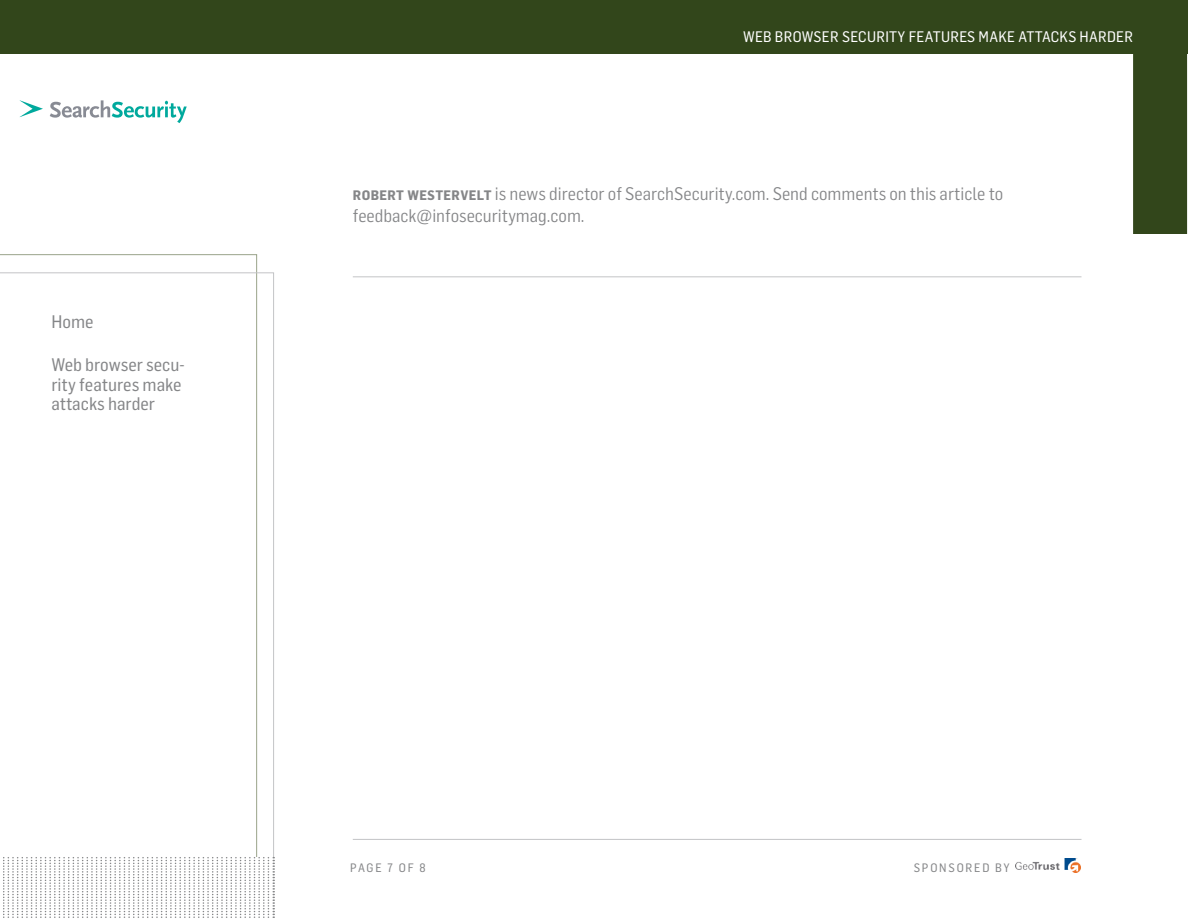
<style>
.page{position:relative;width:1188px;height:918px;background:#fff}
.page>*{position:absolute;margin:0;border:0;box-sizing:border-box;transform-origin:0 0}
.Author_Bio{font:17.85px/22.5px "Flama Semicondensed";color:#858688}
.t1{font:17.85px/19.5px "Flama Semicondensed Basic";color:#858688}
.t2{font:15px "Flama Semicondensed Basic";letter-spacing:.02em;color:#fff}
.t3{font:12px "Flama Semicondensed Basic";letter-spacing:.15em;color:#858688}
.s1{font-weight:700;font-size:13.5px}
</style>
<div class="page">
<svg style="left:0;top:272px;width:274px;height:585px"></svg>
<hr style="left:353px;top:839px;width:728px;height:1px;background:#c3c4c6">
<img style="left:1016px;top:859px;width:65px;height:14px">
<div style="left:1133px;top:0;width:54px;height:234px;background:#32461b"></div>
<div style="left:0;top:0;width:1188px;height:54px;background:#32461b"></div>
<svg style="left:3px;top:857px;width:271px;height:61px"></svg>
<svg style="left:20px;top:100px;width:23px;height:17px"></svg>
<svg style="left:50px;top:100px;width:137px;height:23px"></svg>
<hr style="left:353px;top:276px;width:728px;height:1px;background:#c3c4c6">
<p class="t1" style="left:51px;top:311px;width:44px">Home</p>
<p class="t1" style="left:51px;top:354px;width:135px">Web browser secu&shy;rity features make attacks harder</p>
<p class="t2" style="left:743px;top:27px;width:392px">WEB BROWSER SECURITY FEATURES MAKE ATTACKS HARDER</p>
<p class="Author_Bio" style="left:353px;top:182px;width:652px"><span class="s1">ROBERT WESTERVELT</span> is news director of SearchSecurity.com. Send comments on this article to feedback@infosecuritymag.com.</p>
<p class="t3" style="left:350px;top:860px;width:77px">PAGE 7 OF 8</p>
<p class="t3" style="left:914px;top:860px;width:98px">SPONSORED BY</p>
</div>
